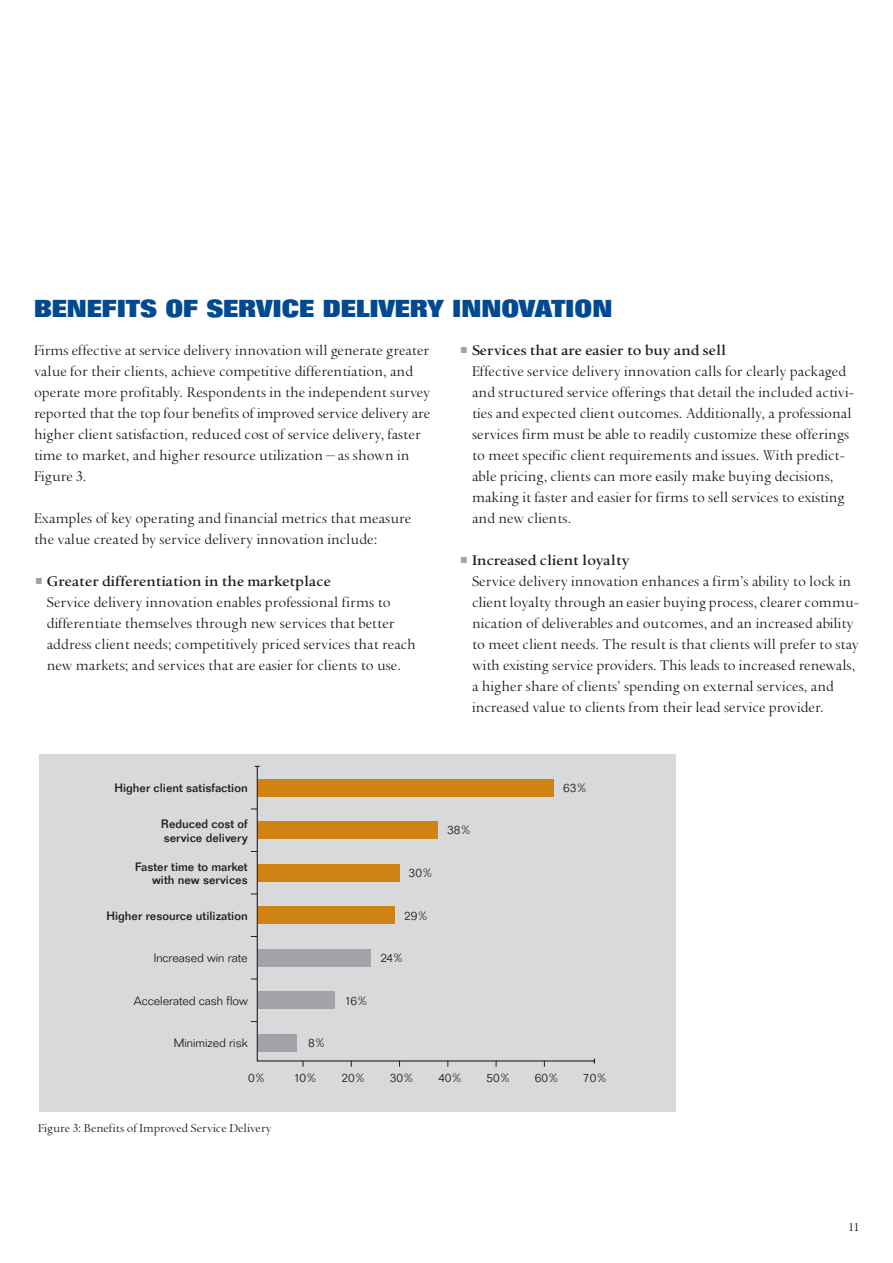
<style>
.page{position:relative;width:893px;height:1263px;background:#fff}
.page>*{position:absolute;margin:0;border:0;box-sizing:border-box;transform-origin:0 0}
.t1{font:700 24px "SAP SANS06 Extra";color:#014990}
.t2{font:16.5px/21px "SAP SERIF2002 Regular";color:#231f20}
.t3{font:16.5px "SAP SERIF2002 Bold";color:#231f20}
.t4{font:13.5px "SAP SERIF2002 Regular";color:#231f20}
.t5{font:12px/13.5px "SAP SANS2002 Medium";color:#231f20}
.t6{font:12px "SAP SANS2002 Light";color:#231f20}
.s1{font-family:"SAP SANS06 Extra";font-weight:700;color:#a1a3a6}
</style>
<div class="page">
<div style="left:39px;top:754px;width:636px;height:357px;background:#d8d9db"></div>
<svg style="left:254px;top:765px;width:341px;height:300px"></svg>
<div style="left:258px;top:779px;width:296px;height:17px;background:#d08315"></div>
<div style="left:258px;top:822px;width:180px;height:17px;background:#d08315"></div>
<div style="left:258px;top:864px;width:141px;height:17px;background:#d08315"></div>
<div style="left:258px;top:907px;width:137px;height:17px;background:#d08315"></div>
<div style="left:258px;top:949px;width:113px;height:17px;background:#a1a3a6"></div>
<div style="left:258px;top:992px;width:77px;height:17px;background:#a1a3a6"></div>
<div style="left:258px;top:1034px;width:38px;height:17px;background:#a1a3a6"></div>
<h1 class="t1" style="left:34px;top:299px;width:580px">BENEFITS OF SERVICE DELIVERY INNOVATION</h1>
<p class="t2" style="left:34px;top:341px;width:398px">Firms effective at service delivery innovation will generate greater value for their clients, achieve competitive differentiation, and operate more profitably. Respondents in the independent survey reported that the top four benefits of improved service delivery are higher client satisfaction, reduced cost of service delivery, faster time to market, and higher resource utilization – as shown in Figure 3.</p>
<p class="t2" style="left:34px;top:509px;width:379px">Examples of key operating and financial metrics that measure the value created by service delivery innovation include:</p>
<p class="t3" style="left:34px;top:575px;width:298px"><span class="s1">•</span> Greater differentiation in the marketplace</p>
<p class="t2" style="left:47px;top:593px;width:370px">Service delivery innovation enables professional firms to differentiate themselves through new services that better address client needs; competitively priced services that reach new markets; and services that are easier for clients to use.</p>
<p class="t3" style="left:459px;top:344px;width:269px"><span class="s1">•</span> Services that are easier to buy and sell</p>
<p class="t2" style="left:472px;top:362px;width:383px">Effective service delivery innovation calls for clearly packaged and structured service offerings that detail the included activi&shy;ties and expected client outcomes. Additionally, a professional services firm must be able to readily customize these offerings to meet specific client requirements and issues. With predict&shy;able pricing, clients can more easily make buying decisions, making it faster and easier for firms to sell services to existing and new clients.</p>
<p class="t3" style="left:459px;top:554px;width:172px"><span class="s1">•</span> Increased client loyalty</p>
<p class="t2" style="left:472px;top:572px;width:388px">Service delivery innovation enhances a firm’s ability to lock in client loyalty through an easier buying process, clearer commu&shy;nication of deliverables and outcomes, and an increased ability to meet client needs. The result is that clients will prefer to stay with existing service providers. This leads to increased renewals, a higher share of clients’ spending on external services, and increased value to clients from their lead service provider.</p>
<p class="t6" style="left:563px;top:783px;width:26px">63%</p>
<p class="t5" style="left:114px;top:783px;width:135px">Higher client satisfaction</p>
<p class="t5" style="left:161px;top:818px;width:88px">Reduced cost of service delivery</p>
<p class="t5" style="left:135px;top:861px;width:114px;text-align:right">Faster time to market with new services</p>
<p class="t5" style="left:107px;top:910px;width:143px">Higher resource utilization</p>
<p class="t6" style="left:154px;top:953px;width:96px">Increased win rate</p>
<p class="t6" style="left:134px;top:996px;width:115px">Accelerated cash flow</p>
<p class="t6" style="left:174px;top:1038px;width:75px">Minimized risk</p>
<p class="t6" style="left:447px;top:825px;width:26px">38%</p>
<p class="t6" style="left:409px;top:868px;width:26px">30%</p>
<p class="t6" style="left:404px;top:910px;width:26px">29%</p>
<p class="t6" style="left:380px;top:953px;width:25px">24%</p>
<p class="t6" style="left:344px;top:995px;width:25px">16%</p>
<p class="t6" style="left:308px;top:1038px;width:19px">8%</p>
<p class="t6" style="left:293px;top:1073px;width:25px">10%</p>
<p class="t6" style="left:390px;top:1073px;width:26px">30%</p>
<p class="t6" style="left:486px;top:1073px;width:26px">50%</p>
<p class="t6" style="left:248px;top:1073px;width:19px">0%</p>
<p class="t6" style="left:341px;top:1073px;width:26px">20%</p>
<p class="t6" style="left:438px;top:1073px;width:26px">40%</p>
<p class="t6" style="left:535px;top:1073px;width:26px">60%</p>
<p class="t6" style="left:583px;top:1073px;width:26px">70%</p>
<p class="t4" style="left:38px;top:1123px;width:235px">Figure 3: Benefits of Improved Service Delivery</p>
<p class="t4" style="left:848px;top:1222px;width:12px">11</p>
</div>
